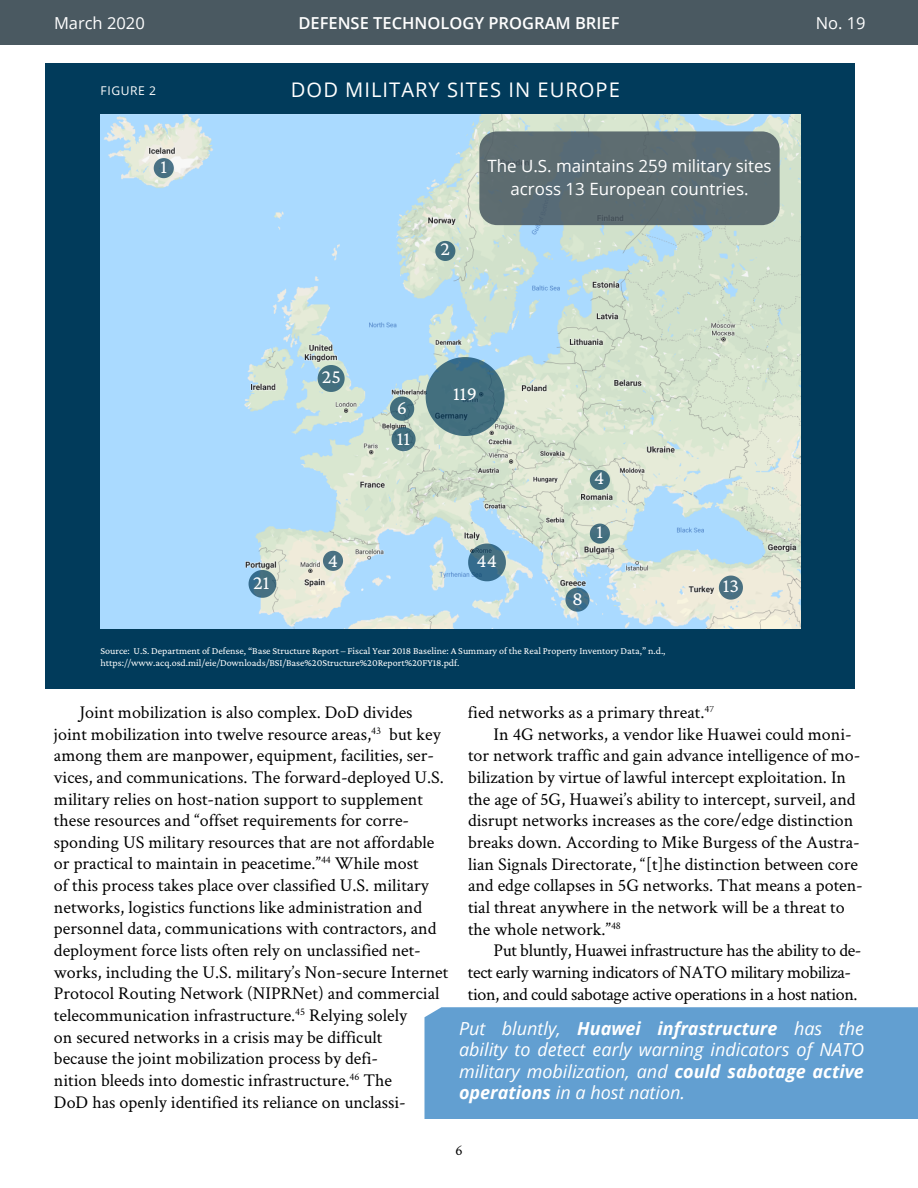
<style>
.page{position:relative;width:918px;height:1188px;background:#fff}
.page>*{position:absolute;margin:0;border:0;box-sizing:border-box;transform-origin:0 0}
.t1{font:20.1px "Open Sans";letter-spacing:.05em;color:#fff}
.t2{font:20.1px/30.6px "Crimson Pro";color:#fff}
.t3{font:18px/21.6px "Crimson Text";color:#000}
.t4{font:18px "Crimson Text";letter-spacing:-.02em;color:#000}
.t5{font:italic 18px/21.6px "Open Sans";color:#fff;text-align:justify}
.t6{font:16.95px/23.2px "Open Sans";color:#fff;text-align:center}
.t7{font:600 16.5px "Open Sans";color:#fff}
.t8{font:16.5px "Open Sans";color:#fff}
.t9{font:15px "Crimson Text";color:#000}
.t10{font:12.15px "Open Sans";letter-spacing:.05em;color:#fff}
.t11{font:10.05px/12.8px "Crimson Pro";color:#fff}
.s1{font-weight:700}
</style>
<div class="page">
<div style="left:0;top:0;width:918px;height:45px;background:#4a5961"></div>
<div style="left:45px;top:63px;width:810px;height:625px;background:#013b5b"></div>
<img style="left:101px;top:114px;width:699px;height:514px">
<svg style="left:426px;top:357px;width:79px;height:79px;background:#5d8592"></svg>
<svg style="left:590px;top:524px;width:20px;height:20px"></svg>
<svg style="left:468px;top:544px;width:38px;height:37px"></svg>
<svg style="left:249px;top:570px;width:27px;height:28px"></svg>
<svg style="left:154px;top:158px;width:20px;height:20px"></svg>
<svg style="left:435px;top:241px;width:20px;height:20px"></svg>
<svg style="left:590px;top:470px;width:20px;height:20px"></svg>
<svg style="left:390px;top:397px;width:24px;height:24px"></svg>
<svg style="left:392px;top:427px;width:24px;height:24px"></svg>
<svg style="left:565px;top:588px;width:25px;height:24px"></svg>
<svg style="left:719px;top:576px;width:24px;height:24px"></svg>
<svg style="left:318px;top:365px;width:27px;height:27px"></svg>
<svg style="left:323px;top:551px;width:20px;height:20px"></svg>
<div style="left:479px;top:131px;width:301px;height:94px;background:#5d6c70;border-radius:18px"></div>
<div style="left:424px;top:1007px;width:494px;height:112px;background:#629fd1"></div>
<p class="t8" style="left:54px;top:12px;width:92px">March 2020</p>
<p class="t7" style="left:298px;top:12px;width:323px">DEFENSE TECHNOLOGY PROGRAM BRIEF</p>
<p class="t8" style="left:816px;top:12px;width:51px">No. 19</p>
<p class="t10" style="left:101px;top:82px;width:57px">FIGURE 2</p>
<p class="t2" style="left:160px;top:150px;width:8px">1</p>
<p class="t1" style="left:291px;top:76px;width:330px">DOD MILITARY SITES IN EUROPE</p>
<p class="t2" style="left:441px;top:233px;width:11px">2</p>
<p class="t6" style="left:488px;top:153px;width:286px">The U.S. maintains 259 military sites across 13 European countries.</p>
<p class="t2" style="left:322px;top:360px;width:21px">25</p>
<p class="t2" style="left:253px;top:566px;width:18px">21</p>
<p class="t2" style="left:328px;top:545px;width:12px">4</p>
<p class="t2" style="left:397px;top:392px;width:15px">6<br>11</p>
<p class="t2" style="left:453px;top:377px;width:25px">119</p>
<p class="t2" style="left:477px;top:544px;width:22px">44</p>
<p class="t2" style="left:594px;top:462px;width:12px">4</p>
<p class="t2" style="left:597px;top:516px;width:8px">1</p>
<p class="t2" style="left:572px;top:583px;width:12px">8</p>
<p class="t2" style="left:723px;top:570px;width:18px">13</p>
<p class="t11" style="left:101px;top:644px;width:567px">Source: U.S. Department of Defense, “Base Structure Report – Fiscal Year 2018 Baseline: A Summary of the Real Property Inventory Data,” n.d., https://www.acq.osd.mil/eie/Downloads/BSI/Base%20Structure%20Report%20FY18.pdf.</p>
<p class="t3" style="left:54px;top:701px;width:396px;text-indent:26px">Joint mobilization is also complex. DoD divides joint mobilization into twelve resource areas,<sup>43</sup> but key among them are manpower, equipment, facilities, ser&shy;vices, and communications. The forward-deployed U.S. military relies on host-nation support to supplement these resources and “offset requirements for corre&shy;sponding US military resources that are not affordable or practical to maintain in peacetime.”<sup>44</sup> While most<br>of this process takes place over classified U.S. military networks, logistics functions like administration and personnel data, communications with contractors, and deployment force lists often rely on unclassified net&shy;works, including the U.S. military’s Non-secure Internet Protocol Routing Network (NIPRNet) and commercial telecommunication infrastructure.<sup>45</sup> Relying solely<br>on secured networks in a crisis may be difficult<br>because the joint mobilization process by defi-<br>nition bleeds into domestic infrastructure.<sup>46</sup> The<br>DoD has openly identified its reliance on unclassi-</p>
<p class="t3" style="left:468px;top:701px;width:248px">fied networks as a primary threat.<sup>47</sup></p>
<p class="t3" style="left:494px;top:722px;width:360px">In 4G networks, a vendor like Huawei could moni-</p>
<p class="t3" style="left:468px;top:744px;width:394px">tor network traffic and gain advance intelligence of mo-</p>
<p class="t3" style="left:468px;top:766px;width:380px">bilization by virtue of lawful intercept exploitation. In</p>
<p class="t3" style="left:468px;top:787px;width:389px">the age of 5G, Huawei’s ability to intercept, surveil, and</p>
<p class="t3" style="left:468px;top:809px;width:387px">disrupt networks increases as the core/edge distinction</p>
<p class="t3" style="left:468px;top:831px;width:393px">breaks down. According to Mike Burgess of the Austra-</p>
<p class="t3" style="left:468px;top:852px;width:392px">lian Signals Directorate, “[t]he distinction between core</p>
<p class="t3" style="left:468px;top:874px;width:396px">and edge collapses in 5G networks. That means a poten-</p>
<p class="t3" style="left:468px;top:896px;width:378px">tial threat anywhere in the network will be a threat to</p>
<p class="t3" style="left:468px;top:917px;width:154px">the whole network.”<sup>48</sup></p>
<p class="t4" style="left:493px;top:938px;width:370px">Put bluntly, Huawei infrastructure has the ability to de-</p>
<p class="t4" style="left:468px;top:960px;width:385px">tect early warning indicators of NATO military mobiliza-</p>
<p class="t4" style="left:468px;top:982px;width:391px">tion, and could sabotage active operations in a host nation.</p>
<p class="t5" style="left:459px;top:1017px;width:406px">Put bluntly, <span class="s1">Huawei infrastructure</span> has the ability to detect early warning indicators of NATO military mobilization, and <span class="s1">could sabotage active operations</span> in a host nation.</p>
<p class="t9" style="left:455px;top:1140px;width:9px">6</p>
</div>
